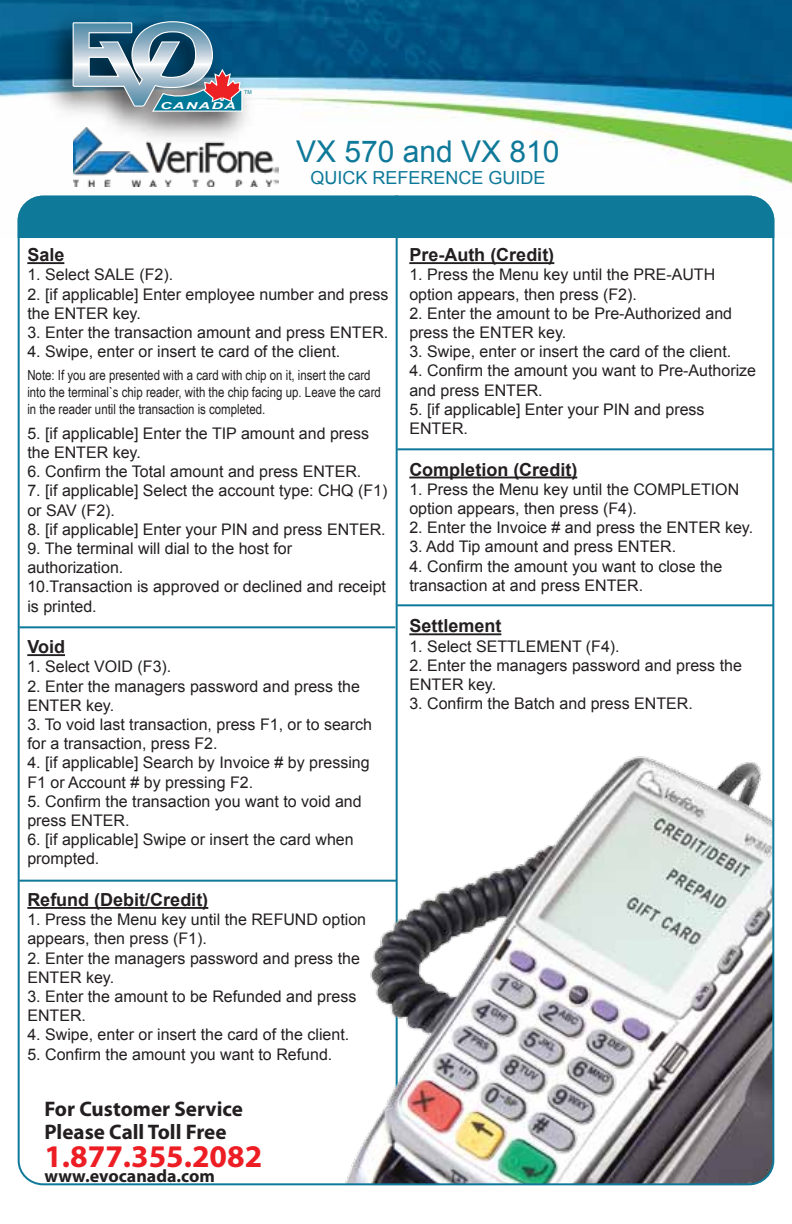
<style>
.page{position:relative;width:792px;height:1224px;background:#fff}
.page>*{position:absolute;margin:0;border:0;box-sizing:border-box;transform-origin:0 0}
.t1{font:700 31.6px "Myriad Pro";color:#ed1d24}
.t2{font:30px "Arial";color:#0e7999}
.t3{font:700 21.2px/23.2px "Myriad Pro";color:#231f20}
.t4{font:700 18px "Arial";color:#231f20}
.t5{font:18px "Arial";color:#0e7999}
.t6{font:700 18px "Myriad Pro";color:#231f20}
.t7{font:16px/19.2px "Arial";color:#231f20}
.t8{font:14px/16.8px "Arial Narrow";color:#231f20}
.t9{font:italic 700 9.6px "Arial";letter-spacing:.08em;color:#fff;scale:1.67 1}
.t10{font:5.4px "Arial";color:#007897}
</style>
<div class="page">
<img style="left:0;top:0;width:792px;height:187px">
<img style="left:32px;top:1px;width:240px;height:152px">
<svg style="left:72px;top:21px;width:171px;height:91px;background:#6f90a4"></svg>
<div style="left:17px;top:195px;width:758px;height:44px;background:#0e7999"></div>
<hr style="left:396px;top:195px;width:2px;height:987px;background:#0e7999">
<hr style="left:27px;top:262px;width:37px;height:2px;background:#231f20">
<hr style="left:27px;top:654px;width:38px;height:2px;background:#231f20">
<hr style="left:27px;top:907px;width:181px;height:2px;background:#231f20">
<hr style="left:409px;top:262px;width:145px;height:2px;background:#231f20">
<hr style="left:409px;top:477px;width:168px;height:1px;background:#231f20">
<hr style="left:409px;top:633px;width:92px;height:2px;background:#231f20">
<img style="left:74px;top:127px;width:205px;height:59px">
<img style="left:331px;top:745px;width:443px;height:440px">
<hr style="left:19px;top:626px;width:376px;height:2px;background:#0e7999">
<hr style="left:19px;top:880px;width:378px;height:2px;background:#0e7999">
<hr style="left:397px;top:448px;width:376px;height:2px;background:#0e7999">
<hr style="left:397px;top:604px;width:376px;height:2px;background:#0e7999">
<p class="t9" style="left:160px;top:99px;width:47px">CANADA</p>
<p class="t10" style="left:244px;top:88px;width:9px">TM</p>
<h2 class="t2" style="left:296px;top:132px;width:265px">VX 570 and VX 810</h2>
<p class="t5" style="left:311px;top:165px;width:237px">QUICK REFERENCE GUIDE</p>
<p class="t4" style="left:27px;top:243px;width:39px">Sale</p>
<p class="t7" style="left:27px;top:265px;width:147px">1. Select SALE (F2).</p>
<p class="t7" style="left:27px;top:285px;width:363px">2. [if applicable] Enter employee number and press the ENTER key.</p>
<p class="t7" style="left:27px;top:323px;width:363px">3. Enter the transaction amount and press ENTER.</p>
<p class="t7" style="left:27px;top:342px;width:315px">4. Swipe, enter or insert te card of the client.</p>
<p class="t8" style="left:27px;top:366px;width:355px">Note: If you are presented with a card with chip on it, insert the card into the terminal`s chip reader, with the chip facing up. Leave the card in the reader until the transaction is completed.</p>
<p class="t7" style="left:27px;top:424px;width:343px">5. [if applicable] Enter the TIP amount and press the ENTER key.</p>
<p class="t7" style="left:27px;top:462px;width:336px">6. Confirm the Total amount and press ENTER.</p>
<p class="t7" style="left:27px;top:481px;width:362px">7. [if applicable] Select the account type: CHQ (F1) or SAV (F2).</p>
<p class="t7" style="left:27px;top:520px;width:360px">8. [if applicable] Enter your PIN and press ENTER.</p>
<p class="t7" style="left:27px;top:539px;width:360px">9. The terminal will dial to the host for authorization.<br>10.Transaction is approved or declined and receipt is printed.</p>
<p class="t4" style="left:27px;top:635px;width:39px">Void</p>
<p class="t7" style="left:27px;top:657px;width:146px">1. Select VOID (F3).</p>
<p class="t7" style="left:27px;top:677px;width:334px">2. Enter the managers password and press the<br>ENTER key.</p>
<p class="t7" style="left:27px;top:715px;width:346px">3. To void last transaction, press F1, or to search for a transaction, press F2.</p>
<p class="t7" style="left:27px;top:753px;width:344px">4. [if applicable] Search by Invoice # by pressing<br>F1 or Account # by pressing F2.</p>
<p class="t7" style="left:27px;top:792px;width:336px">5. Confirm the transaction you want to void and press ENTER.</p>
<p class="t7" style="left:27px;top:830px;width:328px">6. [if applicable] Swipe or insert the card when prompted.</p>
<p class="t4" style="left:27px;top:888px;width:182px">Refund (Debit/Credit)</p>
<p class="t7" style="left:27px;top:910px;width:340px">1. Press the Menu key until the REFUND option appears, then press (F1).</p>
<p class="t7" style="left:27px;top:949px;width:334px">2. Enter the managers password and press the<br>ENTER key.</p>
<p class="t7" style="left:27px;top:987px;width:331px">3. Enter the amount to be Refunded and press<br>ENTER.</p>
<p class="t7" style="left:27px;top:1025px;width:323px">4. Swipe, enter or insert the card of the client.</p>
<p class="t7" style="left:27px;top:1045px;width:307px">5. Confirm the amount you want to Refund.</p>
<h3 class="t3" style="left:44px;top:1097px;width:200px">For Customer Service<br>Please Call Toll Free</h3>
<h1 class="t1" style="left:44px;top:1136px;width:219px">1.877.355.2082</h1>
<p class="t6" style="left:44px;top:1165px;width:172px">www.evocanada.com</p>
<p class="t4" style="left:409px;top:243px;width:146px">Pre-Auth (Credit)</p>
<p class="t7" style="left:409px;top:265px;width:307px">1. Press the Menu key until the PRE-AUTH option appears, then press (F2).</p>
<p class="t7" style="left:409px;top:304px;width:324px">2. Enter the amount to be Pre-Authorized and press the ENTER key.</p>
<p class="t7" style="left:409px;top:342px;width:323px">3. Swipe, enter or insert the card of the client.</p>
<p class="t7" style="left:409px;top:361px;width:348px">4. Confirm the amount you want to Pre-Authorize and press ENTER.</p>
<p class="t7" style="left:409px;top:400px;width:297px">5. [if applicable] Enter your PIN and press<br>ENTER.</p>
<p class="t4" style="left:409px;top:457px;width:169px">Completion (Credit)</p>
<p class="t7" style="left:409px;top:480px;width:331px">1. Press the Menu key until the COMPLETION option appears, then press (F4).</p>
<p class="t7" style="left:409px;top:518px;width:345px">2. Enter the Invoice # and press the ENTER key.</p>
<p class="t7" style="left:409px;top:537px;width:268px">3. Add Tip amount and press ENTER.</p>
<p class="t7" style="left:409px;top:557px;width:315px">4. Confirm the amount you want to close the transaction at and press ENTER.</p>
<p class="t4" style="left:409px;top:614px;width:94px">Settlement</p>
<p class="t7" style="left:409px;top:637px;width:212px">1. Select SETTLEMENT (F4).</p>
<p class="t7" style="left:409px;top:656px;width:334px">2. Enter the managers password and press the<br>ENTER key.</p>
<p class="t7" style="left:409px;top:694px;width:285px">3. Confirm the Batch and press ENTER.</p>
</div>
